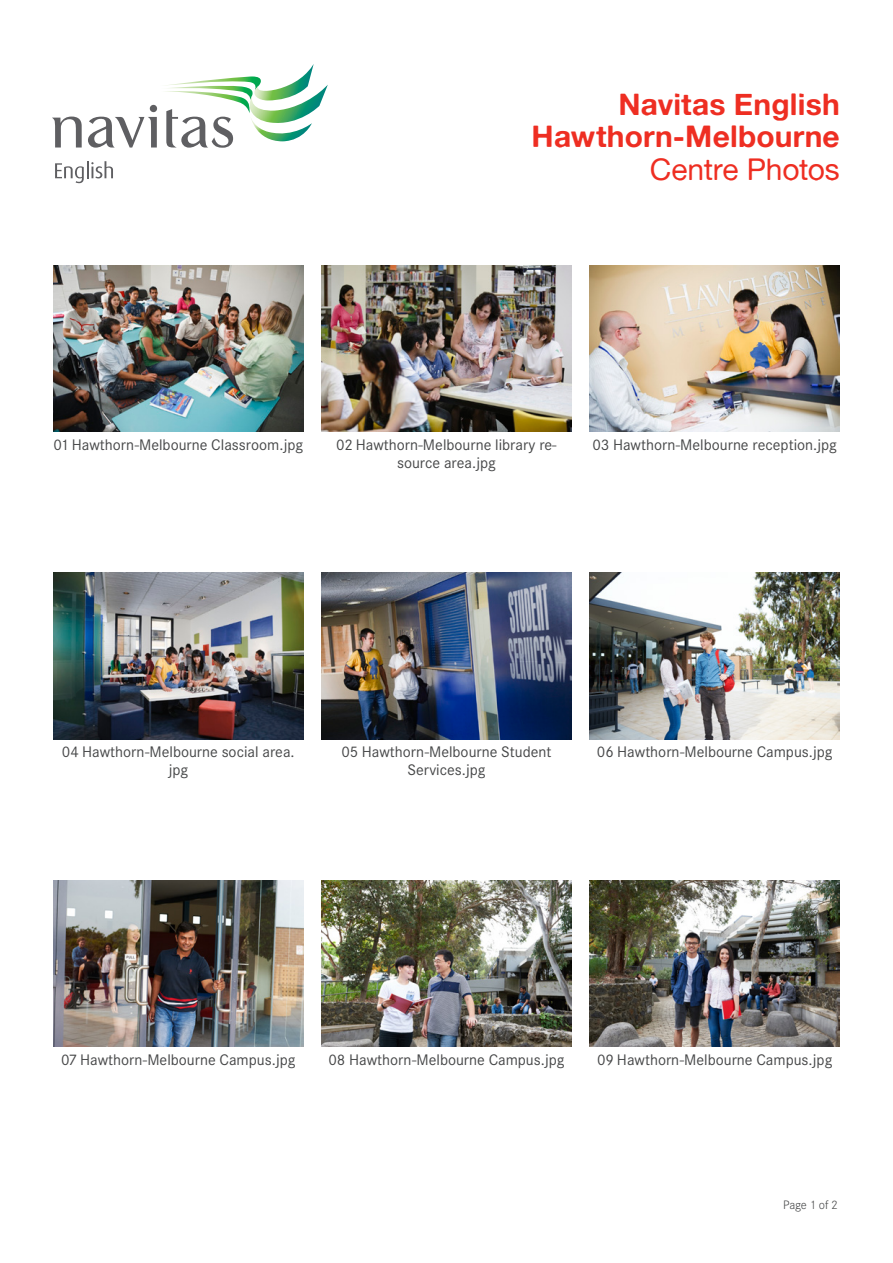
<style>
.page{position:relative;width:893px;height:1263px;background:#fff}
.page>*{position:absolute;margin:0;border:0;box-sizing:border-box;transform-origin:0 0}
.t1{font:30px/31.5px "Alte Haas Grotesk Bold";letter-spacing:.005em;color:#ee2e22;text-align:right}
.t2{font:30px "Alte Haas Grotesk";letter-spacing:-.015em;color:#ee2e22}
.t3{font:15px/18px "Corporate SBQ";color:#464748;text-align:center}
.t4{font:300 12px "Corporate SBQ";letter-spacing:-.01em;color:#464748}
</style>
<div class="page">
<svg style="left:55px;top:161px;width:58px;height:22px"></svg>
<svg style="left:52px;top:117px;width:30px;height:30px"></svg>
<svg style="left:88px;top:64px;width:240px;height:84px"></svg>
<img style="left:590px;top:880px;width:250px;height:167px">
<img style="left:321px;top:880px;width:251px;height:167px">
<img style="left:53px;top:880px;width:250px;height:167px">
<img style="left:590px;top:573px;width:250px;height:166px">
<img style="left:321px;top:573px;width:251px;height:166px">
<img style="left:53px;top:573px;width:250px;height:166px">
<img style="left:590px;top:265px;width:250px;height:167px">
<img style="left:321px;top:265px;width:251px;height:167px">
<img style="left:53px;top:265px;width:250px;height:167px">
<h1 class="t1" style="left:532px;top:88px;width:310px">Navitas English<br>Hawthorn-Melbourne</h1>
<h1 class="t2" style="left:650px;top:151px;width:191px">Centre Photos</h1>
<p class="t3" style="left:53px;top:436px;width:251px">01 Hawthorn-Melbourne Classroom.jpg</p>
<p class="t3" style="left:336px;top:436px;width:222px">02 Hawthorn-Melbourne library re&shy;source area.jpg</p>
<p class="t3" style="left:592px;top:436px;width:246px">03 Hawthorn-Melbourne reception.jpg</p>
<p class="t3" style="left:62px;top:743px;width:234px">04 Hawthorn-Melbourne social area. jpg</p>
<p class="t3" style="left:341px;top:743px;width:212px">05 Hawthorn-Melbourne Student<br>Services.jpg</p>
<p class="t3" style="left:597px;top:743px;width:237px">06 Hawthorn-Melbourne Campus.jpg</p>
<p class="t3" style="left:61px;top:1051px;width:236px">07 Hawthorn-Melbourne Campus.jpg</p>
<p class="t3" style="left:328px;top:1051px;width:238px">08 Hawthorn-Melbourne Campus.jpg</p>
<p class="t3" style="left:597px;top:1051px;width:237px">09 Hawthorn-Melbourne Campus.jpg</p>
<p class="t4" style="left:783px;top:1198px;width:56px">Page 1 of 2</p>
</div>
